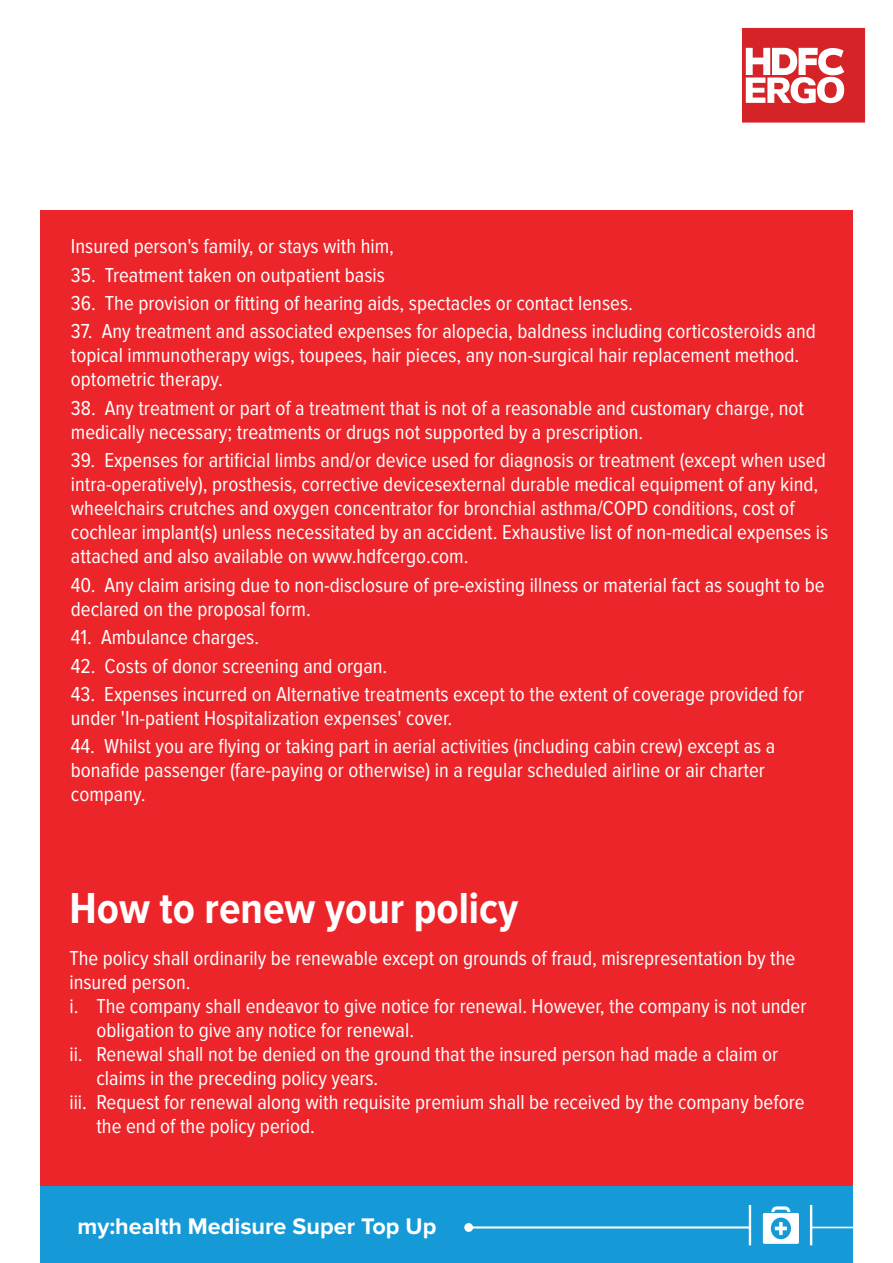
<style>
.page{position:relative;width:893px;height:1263px;background:#fff}
.page>*{position:absolute;margin:0;border:0;box-sizing:border-box;transform-origin:0 0}
.t1{font:700 45px "Proxima Nova Cond";color:#fff}
.t2{font:700 23.4px "Proxima Nova";color:#fff}
.t3{font:21px/24px "Proxima Nova Cond";color:#fff}
</style>
<div class="page">
<div style="left:40px;top:210px;width:813px;height:1053px;background:#ec252a"></div>
<div style="left:40px;top:1186px;width:813px;height:77px;background:#169ad7"></div>
<svg style="left:763px;top:1206px;width:36px;height:38px"></svg>
<hr style="left:468px;top:1226px;width:282px;height:2px;background:#fff">
<hr style="left:749px;top:1205px;width:2px;height:40px;background:#fff">
<hr style="left:811px;top:1227px;width:42px;height:1px;background:#fff">
<hr style="left:810px;top:1205px;width:2px;height:40px;background:#fff">
<div style="left:464px;top:1223px;width:9px;height:9px;background:#fff;border-radius:50%"></div>
<div style="left:740px;top:26px;width:127px;height:98px;background:#d52328;border:2px solid #fff"></div>
<svg style="left:746px;top:48px;width:98px;height:55px"></svg>
<p class="t3" style="left:71px;top:235px;width:325px">Insured person's family, or stays with him,</p>
<p class="t3" style="left:71px;top:263px;width:316px">35. Treatment taken on outpatient basis</p>
<p class="t3" style="left:71px;top:291px;width:564px">36. The provision or fitting of hearing aids, spectacles or contact lenses.</p>
<p class="t3" style="left:71px;top:320px;width:747px">37. Any treatment and associated expenses for alopecia, baldness including corticosteroids and topical immunotherapy wigs, toupees, hair pieces, any non-surgical hair replacement method. optometric therapy.</p>
<p class="t3" style="left:71px;top:396px;width:735px">38. Any treatment or part of a treatment that is not of a reasonable and customary charge, not medically necessary; treatments or drugs not supported by a prescription.</p>
<p class="t3" style="left:71px;top:449px;width:759px">39. Expenses for artificial limbs and/or device used for diagnosis or treatment (except when used intra-operatively), prosthesis, corrective devicesexternal durable medical equipment of any kind, wheelchairs crutches and oxygen concentrator for bronchial asthma/COPD conditions, cost of cochlear implant(s) unless necessitated by an accident. Exhaustive list of non-medical expenses is attached and also available on www.hdfcergo.com.</p>
<p class="t3" style="left:71px;top:573px;width:755px">40. Any claim arising due to non-disclosure of pre-existing illness or material fact as sought to be declared on the proposal form.</p>
<p class="t3" style="left:71px;top:626px;width:190px">41. Ambulance charges.</p>
<p class="t3" style="left:71px;top:654px;width:318px">42. Costs of donor screening and organ.</p>
<p class="t3" style="left:71px;top:682px;width:735px">43. Expenses incurred on Alternative treatments except to the extent of coverage provided for under 'In-patient Hospitalization expenses' cover.</p>
<p class="t3" style="left:71px;top:735px;width:706px">44. Whilst you are flying or taking part in aerial activities (including cabin crew) except as a bonafide passenger (fare-paying or otherwise) in a regular scheduled airline or air charter company.</p>
<h1 class="t1" style="left:69px;top:882px;width:450px">How to renew your policy</h1>
<p class="t3" style="left:69px;top:946px;width:727px">The policy shall ordinarily be renewable except on grounds of fraud, misrepresentation by the</p>
<p class="t3" style="left:69px;top:970px;width:123px">insured person.</p>
<p class="t3" style="left:69px;top:994px;width:739px">i. The company shall endeavor to give notice for renewal. However, the company is not under</p>
<p class="t3" style="left:96px;top:1018px;width:319px">obligation to give any notice for renewal.</p>
<p class="t3" style="left:69px;top:1042px;width:710px">ii. Renewal shall not be denied on the ground that the insured person had made a claim or</p>
<p class="t3" style="left:96px;top:1066px;width:283px">claims in the preceding policy years.</p>
<p class="t3" style="left:69px;top:1090px;width:737px">iii. Request for renewal along with requisite premium shall be received by the company before</p>
<p class="t3" style="left:96px;top:1114px;width:220px">the end of the policy period.</p>
<p class="t2" style="left:77px;top:1212px;width:360px">my:health Medisure Super Top Up</p>
</div>
